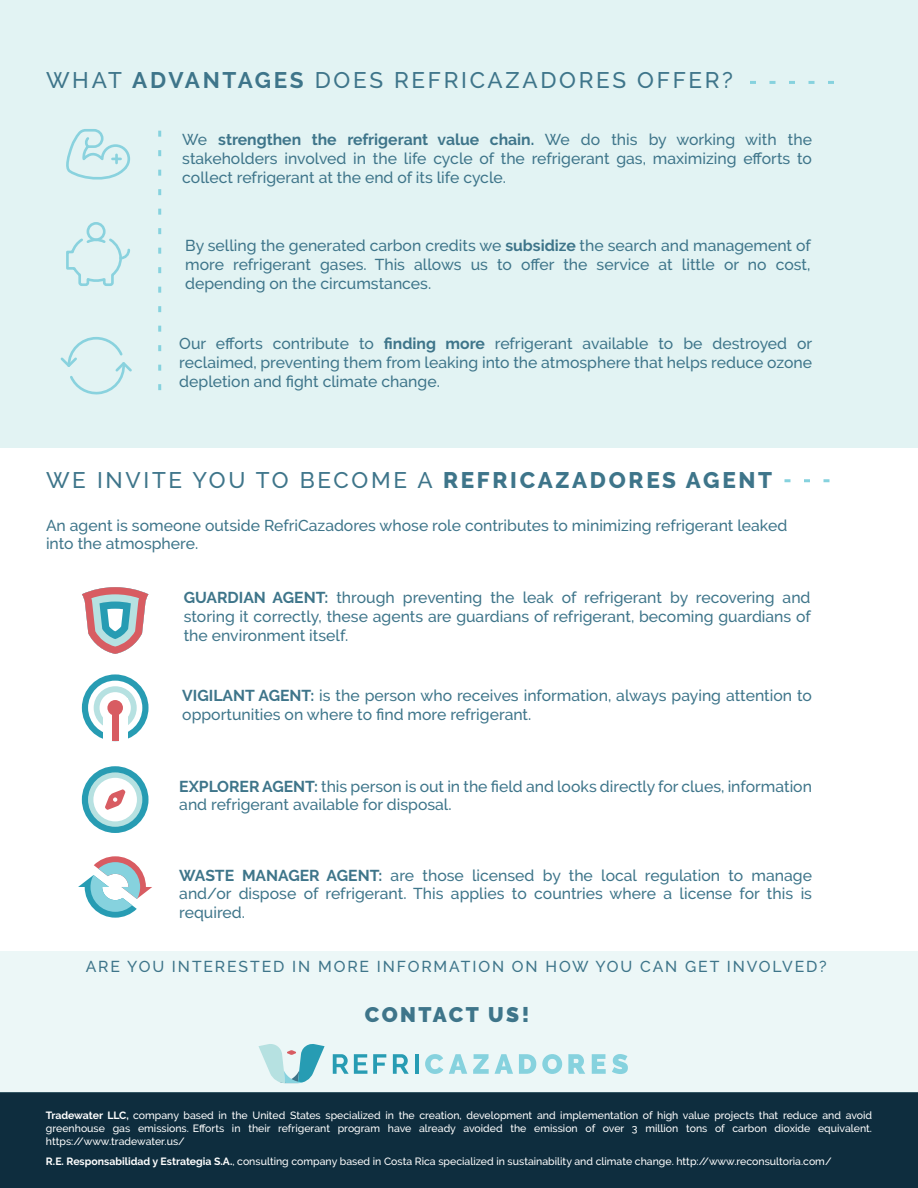
<style>
.page{position:relative;width:918px;height:1188px;background:#fff}
.page>*{position:absolute;margin:0;border:0;box-sizing:border-box;transform-origin:0 0}
.t1{font:500 22.5px "Raleway";letter-spacing:.12em;color:#3e758a}
.t2{font:900 21px "Raleway";letter-spacing:.12em;color:#3e758a}
.t3{font:500 15.75px/18.9px "Raleway";color:#3e758a;text-align:justify}
.t4{font:500 15.75px "Raleway";letter-spacing:.12em;color:#3e758a}
.t5{font:500 10.5px/12.6px "Raleway";color:#fff;text-align:justify}
.s1{font-weight:700}
.s2{font-weight:800}
</style>
<div class="page">
<div style="left:0;top:0;width:918px;height:448px;background:#e2f3f3"></div>
<svg style="left:158px;top:132px;width:3px;height:259px"></svg>
<div style="left:0;top:1092px;width:918px;height:96px;background:#0e2d3e"></div>
<svg style="left:60px;top:337px;width:72px;height:58px"></svg>
<svg style="left:752px;top:81px;width:82px;height:3px"></svg>
<svg style="left:786px;top:479px;width:44px;height:3px"></svg>
<svg style="left:66px;top:236px;width:64px;height:50px"></svg>
<div style="left:87px;top:222px;width:19px;height:19px;border:3px solid #89d2de;border-radius:50%"></div>
<svg style="left:66px;top:129px;width:65px;height:51px"></svg>
<svg style="left:82px;top:587px;width:66px;height:67px"></svg>
<div style="left:82px;top:766px;width:67px;height:67px;background:#279cb3;border-radius:50%"></div>
<div style="left:88px;top:772px;width:54px;height:55px;background:#b6e1e1;border-radius:50%"></div>
<div style="left:93px;top:778px;width:44px;height:43px;background:#fff;border-radius:50%"></div>
<svg style="left:105px;top:789px;width:20px;height:21px"></svg>
<svg style="left:82px;top:674px;width:67px;height:67px"></svg>
<div style="left:88px;top:681px;width:54px;height:54px;background:#fff;border-radius:50%"></div>
<div style="left:94px;top:686px;width:43px;height:43px;background:#b6e1e1;border-radius:50%"></div>
<div style="left:100px;top:692px;width:31px;height:31px;background:#fff;border-radius:50%"></div>
<div style="left:103px;top:699px;width:24px;height:42px;background:#fff"></div>
<div style="left:112px;top:708px;width:6px;height:33px;background:#d85c62"></div>
<div style="left:107px;top:700px;width:16px;height:16px;background:#d85c62;border-radius:50%"></div>
<svg style="left:78px;top:856px;width:74px;height:62px"></svg>
<div style="left:0;top:951px;width:918px;height:141px;background:#ecf7f7"></div>
<svg style="left:258px;top:1044px;width:67px;height:39px"></svg>
<svg style="left:333px;top:1054px;width:34px;height:20px"></svg>
<svg style="left:373px;top:1054px;width:13px;height:20px"></svg>
<svg style="left:393px;top:1054px;width:16px;height:20px"></svg>
<hr style="left:415px;top:1054px;width:4px;height:20px;background:#279cb3">
<svg style="left:425px;top:1054px;width:18px;height:20px"></svg>
<svg style="left:449px;top:1054px;width:18px;height:20px"></svg>
<svg style="left:473px;top:1054px;width:16px;height:20px"></svg>
<svg style="left:495px;top:1054px;width:18px;height:20px"></svg>
<svg style="left:519px;top:1054px;width:17px;height:20px"></svg>
<svg style="left:542px;top:1054px;width:20px;height:20px"></svg>
<svg style="left:568px;top:1054px;width:17px;height:20px"></svg>
<svg style="left:592px;top:1054px;width:14px;height:20px"></svg>
<svg style="left:612px;top:1054px;width:16px;height:20px"></svg>
<h1 class="t1" style="left:46px;top:67px;width:689px">WHAT <span class="s1">ADVANTAGES</span> DOES REFRICAZADORES OFFER?</h1>
<p class="t3" style="left:182px;top:130px;width:631px">We <span class="s1">strengthen the refrigerant value chain.</span> We do this by working with the stakeholders involved in the life cycle of the refrigerant gas, maximizing efforts to collect refrigerant at the end of its life cycle.</p>
<p class="t3" style="left:185px;top:236px;width:627px">By selling the generated carbon credits we <span class="s1">subsidize</span> the search and management of more refrigerant gases. This allows us to offer the service at little or no cost, depending on the circumstances.</p>
<p class="t3" style="left:179px;top:334px;width:635px">Our efforts contribute to <span class="s1">finding more</span> refrigerant available to be destroyed or reclaimed, preventing them from leaking into the atmosphere that helps reduce ozone depletion and fight climate change.</p>
<h1 class="t1" style="left:46px;top:467px;width:728px">WE INVITE YOU TO BECOME A <span class="s2">REFRICAZADORES AGENT</span></h1>
<p class="t3" style="left:46px;top:517px;width:743px;line-height:18px">An agent is someone outside RefriCazadores whose role contributes to minimizing refrigerant leaked into the atmosphere.</p>
<p class="t3" style="left:184px;top:588px;width:629px"><span class="s1">GUARDIAN AGENT:</span> through preventing the leak of refrigerant by recovering and storing it correctly, these agents are guardians of refrigerant, becoming guardians of the environment itself.</p>
<p class="t3" style="left:182px;top:686px;width:631px"><span class="s1">VIGILANT AGENT:</span> is the person who receives information, always paying attention to opportunities on where to find more refrigerant.</p>
<p class="t3" style="left:179px;top:777px;width:634px"><span class="s1">EXPLORER AGENT:</span> this person is out in the field and looks directly for clues, information and refrigerant available for disposal.</p>
<p class="t3" style="left:179px;top:866px;width:634px"><span class="s1">WASTE MANAGER AGENT:</span> are those licensed by the local regulation to manage and/or dispose of refrigerant. This applies to countries where a license for this is required.</p>
<p class="t4" style="left:86px;top:957px;width:743px">ARE YOU INTERESTED IN MORE INFORMATION ON HOW YOU CAN GET INVOLVED?</p>
<h2 class="t2" style="left:365px;top:1002px;width:166px">CONTACT US!</h2>
<p class="t5" style="left:46px;top:1109px;width:828px"><span class="s1">Tradewater LLC,</span> company based in the United States specialized in the creation, development and implementation of high value projects that reduce and avoid greenhouse gas emissions. Efforts in their refrigerant program have already avoided the emission of over 3 million tons of carbon dioxide equivalent. https://www.tradewater.us/</p>
<p class="t5" style="left:46px;top:1155px;width:787px"><span class="s1">R.E. Responsabilidad y Estrategia S.A.</span>, consulting company based in Costa Rica specialized in sustainability and climate change. http://www.reconsultoria.com/</p>
</div>
